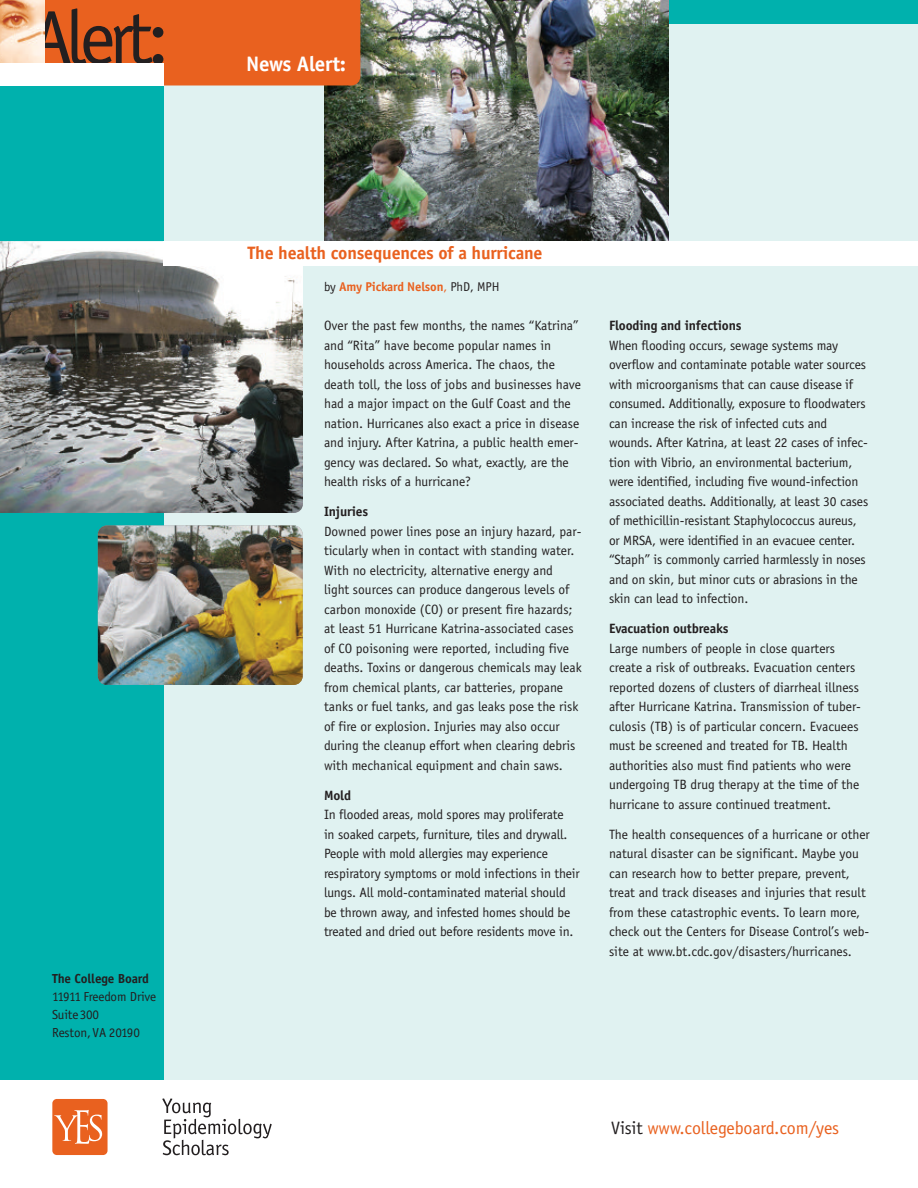
<style>
.page{position:relative;width:918px;height:1188px;background:#fff}
.page>*{position:absolute;margin:0;border:0;box-sizing:border-box;transform-origin:0 0}
.t1{font:76.2px "Officina Sans";letter-spacing:-.085em;color:#231f20}
.t2{font:700 21px "Officina Sans";letter-spacing:-.01em;color:#fff}
.t3{font:700 18px "Officina Sans";letter-spacing:-.01em;color:#e9611f}
.t4{font:18px "Officina Sans";letter-spacing:-.01em;color:#e9611f}
.t5{font:13.5px/19.5px "Officina Sans";letter-spacing:-.01em;color:#231f20}
.t6{font:700 13.5px "Officina Sans";letter-spacing:-.01em;color:#231f20}
.t7{font:13.2px/18px "Officina Sans";letter-spacing:-.01em;color:#231f20}
.t8{font:700 13.2px "Officina Sans";letter-spacing:-.01em;color:#231f20}
.t9{font:700 12.75px "Officina Sans";letter-spacing:-.01em;color:#e9611f}
.s1{font-weight:400;color:#231f20}
.s2{font-weight:400}
.s3{color:#231f20}
</style>
<div class="page">
<div style="left:0;top:0;width:918px;height:1080px;background:#e0f2f1"></div>
<div style="left:180px;top:0;width:738px;height:24px;background:#00b1ad"></div>
<img style="left:324px;top:0;width:344px;height:241px">
<div style="left:0;top:63px;width:164px;height:1017px;background:#00b1ad"></div>
<div style="left:52px;top:1099px;width:56px;height:56px;background:#e9611f;border-radius:4px"></div>
<svg style="left:162px;top:1098px;width:110px;height:57px"></svg>
<svg style="left:54px;top:1110px;width:48px;height:34px"></svg>
<img style="left:98px;top:526px;width:205px;height:159px">
<img style="left:0;top:241px;width:303px;height:272px">
<div style="left:163px;top:241px;width:755px;height:25px;background:#fff"></div>
<svg style="left:0;top:0;width:360px;height:86px;background:#e96d2f"></svg>
<div style="left:0;top:63px;width:164px;height:23px;background:#fff"></div>
<h1 class="t1" style="left:30px;top:9px;width:140px">Alert:</h1>
<p class="t8" style="left:52px;top:974px;width:98px">The College Board</p>
<p class="t7" style="left:52px;top:989px;width:106px">11911 Freedom Drive<br>Suite300<br>Reston,VA 20190</p>
<h2 class="t2" style="left:246px;top:56px;width:101px">News Alert:</h2>
<h3 class="t3" style="left:248px;top:246px;width:297px">The health consequences of a hurricane</h3>
<p class="t9" style="left:324px;top:282px;width:177px"><span class="s1">by</span> Amy Pickard Nelson<span class="s2">,</span> <span class="s1">PhD, MPH</span></p>
<p class="t5" style="left:324px;top:317px;width:259px">Over the past few months, the names “Katrina” and “Rita” have become popular names in households across America. The chaos, the death toll, the loss of jobs and businesses have had a major impact on the Gulf Coast and the nation. Hurricanes also exact a price in disease and injury. After Katrina, a public health emer&shy;gency was declared. So what, exactly, are the health risks of a hurricane?</p>
<p class="t6" style="left:324px;top:507px;width:46px">Injuries</p>
<p class="t5" style="left:324px;top:523px;width:259px">Downed power lines pose an injury hazard, par&shy;ticularly when in contact with standing water.<br>With no electricity, alternative energy and<br>light sources can produce dangerous levels of carbon monoxide (CO) or present fire hazards; at least 51 Hurricane Katrina-associated cases of CO poisoning were reported, including five deaths. Toxins or dangerous chemicals may leak from chemical plants, car batteries, propane tanks or fuel tanks, and gas leaks pose the risk of fire or explosion. Injuries may also occur during the cleanup effort when clearing debris with mechanical equipment and chain saws.</p>
<p class="t6" style="left:324px;top:790px;width:29px">Mold</p>
<p class="t5" style="left:324px;top:806px;width:257px">In flooded areas, mold spores may proliferate<br>in soaked carpets, furniture, tiles and drywall.<br>People with mold allergies may experience respiratory symptoms or mold infections in their lungs. All mold-contaminated material should be thrown away, and infested homes should be treated and dried out before residents move in.</p>
<p class="t6" style="left:609px;top:321px;width:134px">Flooding and infections</p>
<p class="t5" style="left:609px;top:337px;width:261px">When flooding occurs, sewage systems may overflow and contaminate potable water sources with microorganisms that can cause disease if consumed. Additionally, exposure to floodwaters can increase the risk of infected cuts and wounds. After Katrina, at least 22 cases of infec&shy;tion with Vibrio, an environmental bacterium, were identified, including five wound-infection associated deaths. Additionally, at least 30 cases of methicillin-resistant Staphylococcus aureus, or MRSA, were identified in an evacuee center. “Staph” is commonly carried harmlessly in noses and on skin, but minor cuts or abrasions in the skin can lead to infection.</p>
<p class="t6" style="left:609px;top:624px;width:121px">Evacuation outbreaks</p>
<p class="t5" style="left:609px;top:640px;width:254px">Large numbers of people in close quarters create a risk of outbreaks. Evacuation centers reported dozens of clusters of diarrheal illness after Hurricane Katrina. Transmission of tuber&shy;culosis (TB) is of particular concern. Evacuees must be screened and treated for TB. Health authorities also must find patients who were undergoing TB drug therapy at the time of the hurricane to assure continued treatment.</p>
<p class="t5" style="left:609px;top:826px;width:262px">The health consequences of a hurricane or other natural disaster can be significant. Maybe you can research how to better prepare, prevent, treat and track diseases and injuries that result from these catastrophic events. To learn more, check out the Centers for Disease Control’s web&shy;site at www.bt.cdc.gov/disasters/hurricanes.</p>
<h3 class="t4" style="left:611px;top:1121px;width:230px"><span class="s3">Visit</span> www.collegeboard.com/yes</h3>
</div>
